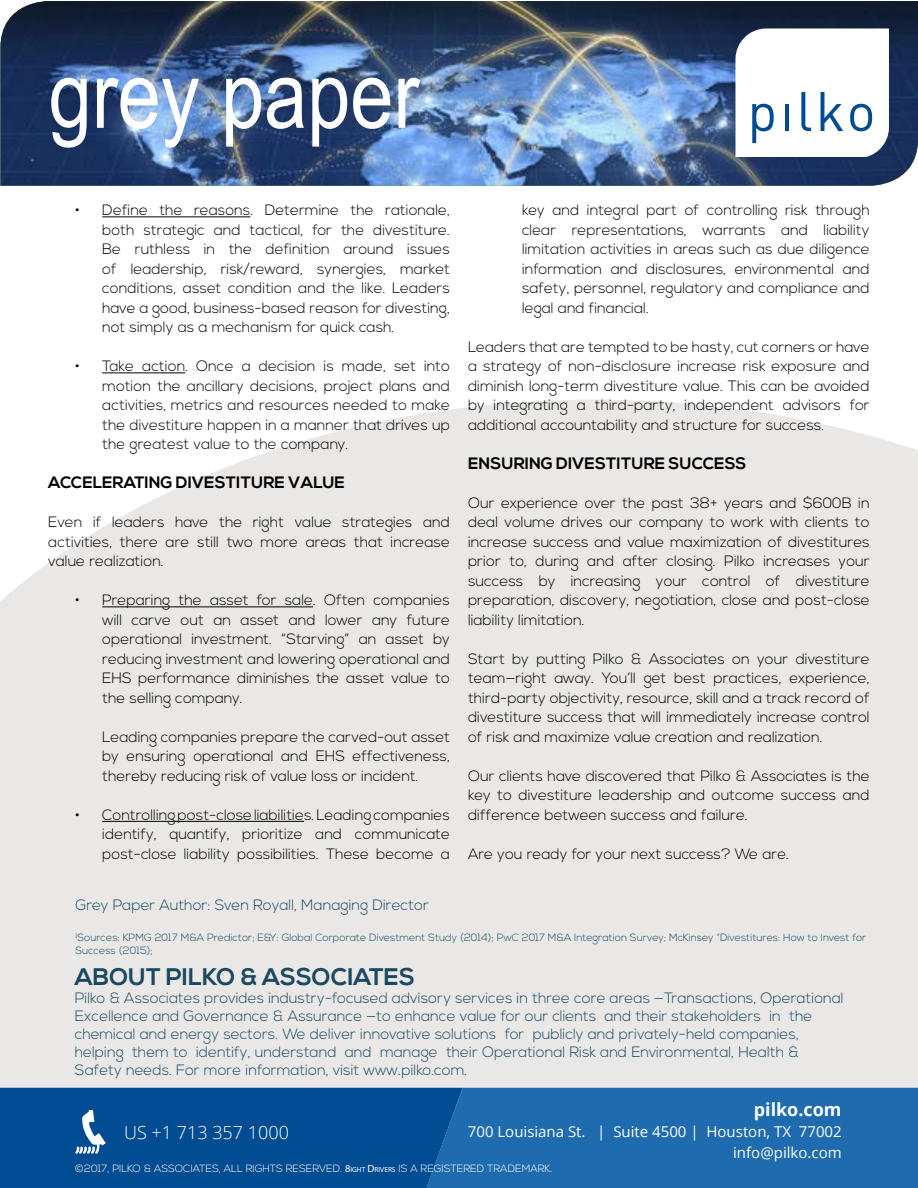
<style>
.page{position:relative;width:918px;height:1188px;background:#fff}
.page>*{position:absolute;margin:0;border:0;box-sizing:border-box;transform-origin:0 0}
.t1{font:94.5px "Arial Narrow";color:#fff}
.t2{font:700 24px "Nexa";color:#1b4961}
.t3{font:300 18px "Open Sans";color:#fff}
.t4{font:700 18px "Open Sans";color:#fff}
.t5{font:700 16.5px "Nexa";color:#000}
.t6{font:300 15px/19.5px "Nexa";color:#000;text-align:justify}
.t7{font:300 15px/18px "Nexa";color:#1b4961}
.t8{font:15px/21px "Open Sans";color:#fff;text-align:right}
.t9{font:300 10.5px/12.6px "Nexa";color:#1b4961}
.t10{font:300 10.5px "Nexa";color:#fff}
.s1{font-family:"Myriad Pro";font-weight:400}
.s2{font-family:"Myriad Pro";font-weight:400;font-size:7.35px}
</style>
<div class="page">
<div style="left:0;top:400px;width:918px;height:688px;background:#e9e8e7"></div>
<img style="left:0;top:1px;width:918px;height:185px">
<svg style="left:735px;top:28px;width:154px;height:129px"></svg>
<div style="left:0;top:1088px;width:426px;height:100px;background:#004c93"></div>
<div style="left:426px;top:1088px;width:492px;height:100px;background:#1e6baf"></div>
<svg style="left:75px;top:1110px;width:31px;height:44px"></svg>
<hr style="left:102px;top:216px;width:148px;height:1px;background:#000">
<hr style="left:102px;top:372px;width:83px;height:1px;background:#000">
<hr style="left:102px;top:606px;width:211px;height:1px;background:#000">
<hr style="left:102px;top:821px;width:202px;height:1px;background:#000">
<h1 class="t1" style="left:49px;top:25px;width:372px">grey paper</h1>
<p class="t6" style="left:102px;top:201px;width:349px;text-indent:-27px">• Define the reasons. Determine the rationale, both strategic and tactical, for the divestiture.<br>Be ruthless in the definition around issues of leadership, risk/reward, synergies, market conditions, asset condition and the like. Leaders have a good, business-based reason for divesting, not simply as a mechanism for quick cash.</p>
<p class="t6" style="left:102px;top:357px;width:349px;text-indent:-27px">• Take action. Once a decision is made, set into motion the ancillary decisions, project plans and activities, metrics and resources needed to make the divestiture happen in a manner that drives up the greatest value to the company.</p>
<p class="t5" style="left:48px;top:473px;width:298px">ACCELERATING DIVESTITURE VALUE</p>
<p class="t6" style="left:48px;top:513px;width:403px">Even if leaders have the right value strategies and activities, there are still two more areas that increase value realization.</p>
<p class="t6" style="left:102px;top:591px;width:349px;text-indent:-27px">• Preparing the asset for sale. Often companies will carve out an asset and lower any future operational investment. “Starving” an asset by reducing investment and lowering operational and EHS performance diminishes the asset value to the selling company.</p>
<p class="t6" style="left:102px;top:728px;width:349px">Leading companies prepare the carved-out asset by ensuring operational and EHS effectiveness, thereby reducing risk of value loss or incident.</p>
<p class="t6" style="left:102px;top:806px;width:349px;text-indent:-27px">• Controlling post-close liabilities. Leading companies identify, quantify, prioritize and communicate post-close liability possibilities. These become a</p>
<p class="t6" style="left:522px;top:201px;width:349px">key and integral part of controlling risk through clear representations, warrants and liability limitation activities in areas such as due diligence information and disclosures, environmental and safety, personnel, regulatory and compliance and legal and financial.</p>
<p class="t6" style="left:468px;top:338px;width:403px">Leaders that are tempted to be hasty, cut corners or have a strategy of non-disclosure increase risk exposure and diminish long-term divestiture value. This can be avoided by integrating a third-party, independent advisors for additional accountability and structure for success.</p>
<p class="t5" style="left:468px;top:454px;width:280px">ENSURING DIVESTITURE SUCCESS</p>
<p class="t6" style="left:468px;top:494px;width:403px">Our experience over the past 38+ years and $600B in deal volume drives our company to work with clients to increase success and value maximization of divestitures prior to, during and after closing. Pilko increases your success by increasing your control of divestiture preparation, discovery, negotiation, close and post-close liability limitation.</p>
<p class="t6" style="left:468px;top:650px;width:403px">Start by putting Pilko &amp; Associates on your divestiture team—right away. You’ll get best practices, experience, third-party objectivity, resource, skill and a track record of divestiture success that will immediately increase control of risk and maximize value creation and realization.</p>
<p class="t6" style="left:468px;top:767px;width:403px">Our clients have discovered that Pilko &amp; Associates is the key to divestiture leadership and outcome success and difference between success and failure.</p>
<p class="t6" style="left:468px;top:845px;width:323px">Are you ready for your next success? We are.</p>
<p class="t7" style="left:75px;top:897px;width:355px">Grey Paper Author: Sven Royall, Managing Director</p>
<p class="t9" style="left:75px;top:932px;width:793px"><sup>1</sup>Sources: KPMG 2017 M&amp;A Predictor; E&amp;Y: Global Corporate Divestment Study (2014); PwC 2017 M&amp;A Integration Survey; McKinsey “Divestitures: How to Invest for<br>Success (2015);</p>
<h2 class="t2" style="left:75px;top:963px;width:342px">ABOUT PILKO &amp; ASSOCIATES</h2>
<p class="t7" style="left:75px;top:990px;width:770px">Pilko &amp; Associates provides industry-focused advisory services in three core areas —Transactions, Operational Excellence and Governance &amp; Assurance —to enhance value for our clients and their stakeholders in the chemical and energy sectors. We deliver innovative solutions for publicly and privately-held companies, helping them to identify, understand and manage their Operational Risk and Environmental, Health &amp; Safety needs. For more information, visit www.pilko.com.</p>
<p class="t4" style="left:754px;top:1097px;width:89px">pilko.com</p>
<p class="t8" style="left:468px;top:1121px;width:375px">700 Louisiana St. | Suite 4500 | Houston, TX 77002 info@pilko.com</p>
<p class="t3" style="left:124px;top:1120px;width:166px">US +1 713 357 1000</p>
<p class="t10" style="left:75px;top:1163px;width:479px">©2017, PILKO &amp; ASSOCIATES, ALL RIGHTS RESERVED. <span class="s1">8</span><span class="s2">IGHT</span> <span class="s1">D</span><span class="s2">RIVERS</span> IS A REGISTERED TRADEMARK.</p>
</div>
